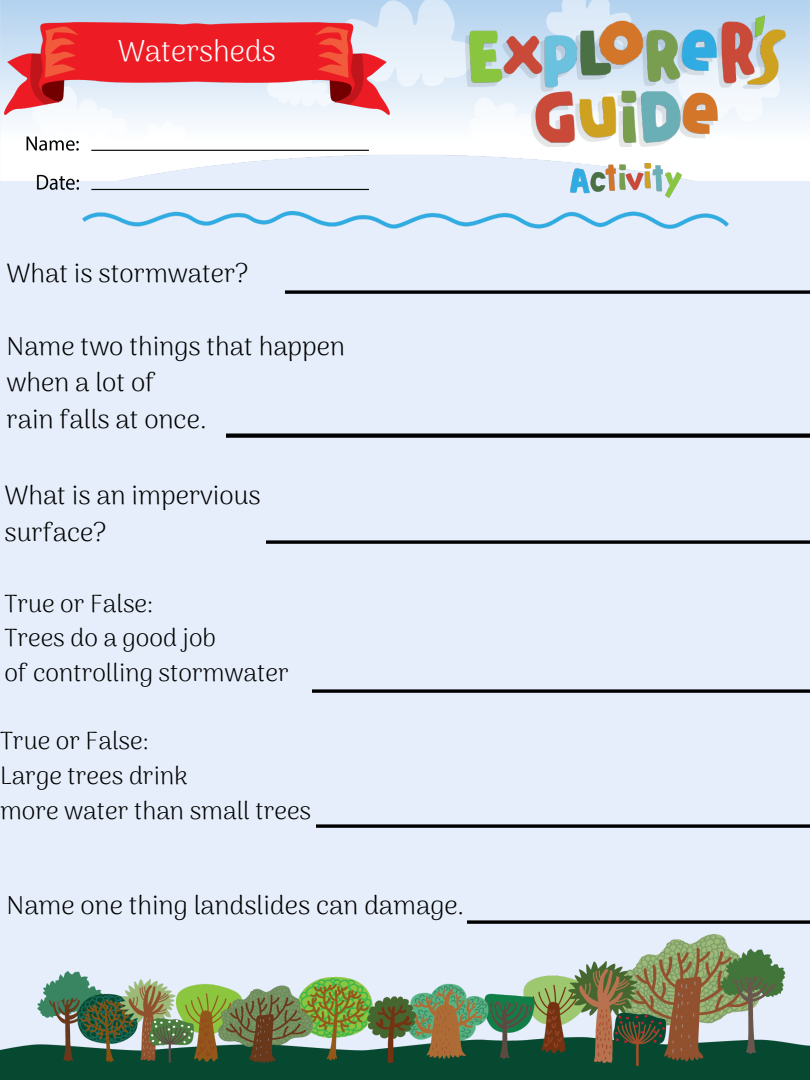
<style>
.page{position:relative;width:810px;height:1080px;background:#e5eefa}
.page>*{position:absolute;margin:0;border:0;box-sizing:border-box;transform-origin:0 0}
.t1{font:300 30px "Arima Madurai";color:#fff}
.t2{font:300 26.25px/36.6px "Arima Madurai";color:#000}
.t3{font:300 25px/34.7px "Arima Madurai";color:#000}
</style>
<div class="page">
<img style="left:0;top:935px;width:810px;height:145px">
<img style="left:0;top:0;width:810px;height:180px">
<img style="left:466px;top:15px;width:320px;height:132px">
<img style="left:4px;top:22px;width:385px;height:93px">
<img style="left:571px;top:164px;width:110px;height:33px">
<img style="left:25px;top:133px;width:343px;height:58px">
<img style="left:83px;top:212px;width:646px;height:16px">
<img style="left:285px;top:291px;width:525px;height:3px">
<hr style="left:227px;top:434px;width:583px;height:3px;background:#000">
<img style="left:313px;top:690px;width:497px;height:2px">
<img style="left:266px;top:540px;width:544px;height:3px">
<img style="left:468px;top:920px;width:342px;height:3px">
<img style="left:317px;top:824px;width:493px;height:3px">
<p class="t1" style="left:118px;top:33px;width:160px">Watersheds</p>
<p class="t2" style="left:7px;top:254px;width:243px">What is stormwater?</p>
<p class="t2" style="left:7px;top:327px;width:340px">Name two things that happen when a lot of<br>rain falls at once.</p>
<p class="t2" style="left:5px;top:477px;width:258px">What is an impervious surface?</p>
<p class="t3" style="left:4px;top:586px;width:286px">True or False:<br>Trees do a good job<br>of controlling stormwater</p>
<p class="t3" style="left:0;top:723px;width:313px">True or False:<br>Large trees drink<br>more water than small trees</p>
<p class="t2" style="left:7px;top:887px;width:459px">Name one thing landslides can damage.</p>
</div>
